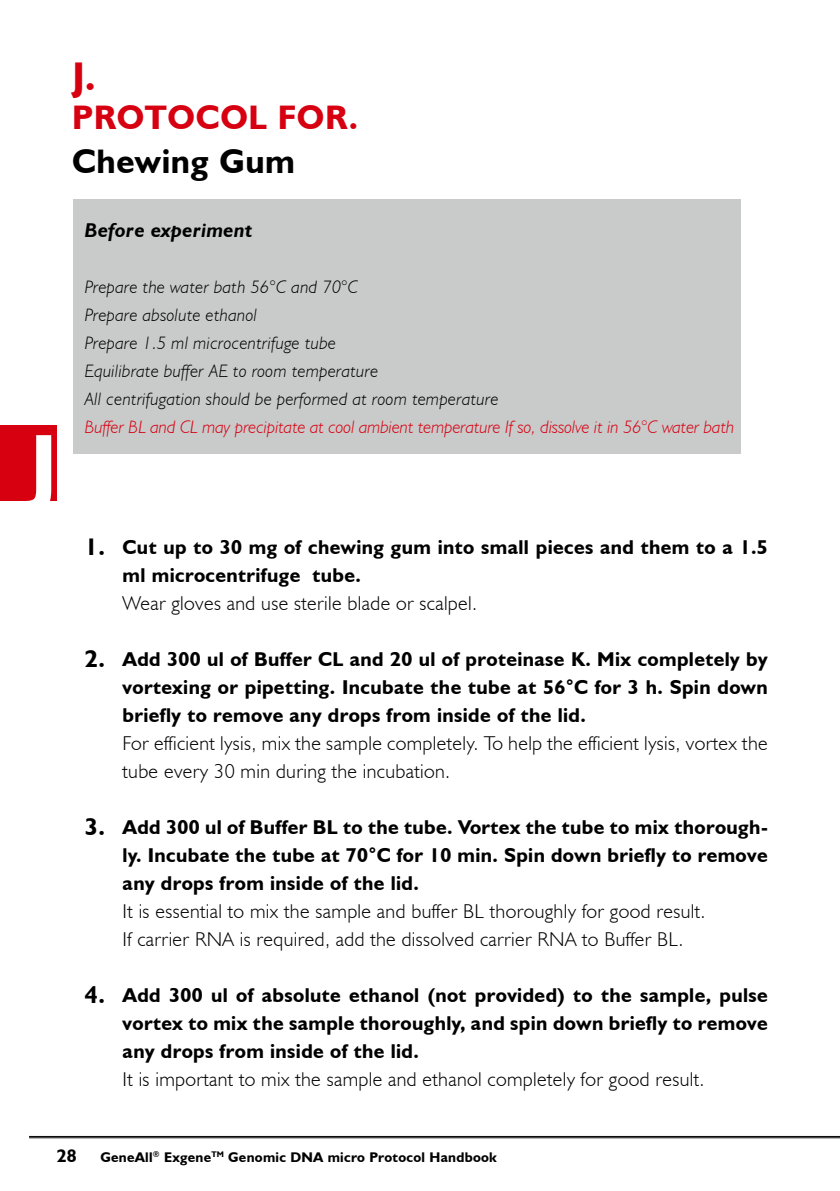
<style>
.page{position:relative;width:840px;height:1191px;background:#fff}
.page>*{position:absolute;margin:0;border:0;box-sizing:border-box;transform-origin:0 0}
.t1{font:700 88px "Humanist 521 BT";color:#fff}
.t2{font:700 40px "Humanist 521 BT";color:#d70010}
.t3{font:700 34px "Humanist 521 BT";letter-spacing:.02em;color:#d70010}
.t4{font:700 34px "Humanist 521 BT";letter-spacing:.02em;color:#000}
.t5{font:700 24px "Humanist 521 BT";color:#000}
.t6{font:700 20px/28px "Humanist 521 BT";letter-spacing:.02em;color:#000;text-align:justify}
.t7{font:300 20px/28px "Humanist 521 BT";letter-spacing:.02em;color:#000}
.t8{font:italic 700 20px "Humanist 521 BT";letter-spacing:.02em;color:#000}
.t9{font:italic 300 18px/28px "Humanist 521 BT";letter-spacing:.02em;color:#000}
.t10{font:italic 300 18px "Humanist 521 BT";color:#d70010}
.t11{font:700 18px "Humanist 521 BT";color:#000}
.t12{font:700 14px "Humanist 521 BT";letter-spacing:.02em;color:#000}
.s1{font-family:"Malgun Gothic"}
</style>
<div class="page">
<hr style="left:29px;top:1136px;width:810px;height:1px;background:#000">
<hr style="left:29px;top:1137px;width:810px;height:1px;background:#000">
<div style="left:73px;top:199px;width:667px;height:255px;background:#c9caca"></div>
<div style="left:0;top:426px;width:57px;height:75px;background:#d70010"></div>
<h1 class="t1" style="left:29px;top:410px;width:30px">J</h1>
<h2 class="t2" style="left:72px;top:52px;width:25px">J.</h2>
<h3 class="t3" style="left:72px;top:97px;width:287px">Protocol for.</h3>
<h3 class="t4" style="left:72px;top:141px;width:224px">Chewing Gum</h3>
<p class="t8" style="left:85px;top:218px;width:169px">Before experiment</p>
<p class="t9" style="left:85px;top:273px;width:415px">Prepare the water bath 56°C and 70°C<br>Prepare absolute ethanol<br>Prepare 1.5 ml microcentrifuge tube<br>Equilibrate buffer AE to room temperature<br>All centrifugation should be performed at room temperature</p>
<p class="t10" style="left:85px;top:416px;width:650px">Buffer BL and CL may precipitate at cool ambient temperature If so, dissolve it in 56°C water bath</p>
<p class="t5" style="left:85px;top:532px;width:22px">1.</p>
<p class="t5" style="left:85px;top:644px;width:22px">2.</p>
<p class="t5" style="left:85px;top:812px;width:22px">3.</p>
<p class="t5" style="left:85px;top:980px;width:22px">4.</p>
<p class="t6" style="left:122px;top:533px;width:646px">Cut up to 30 mg of chewing gum into small pieces and them to a 1.5 ml microcentrifuge tube.</p>
<p class="t7" style="left:122px;top:589px;width:356px">Wear gloves and use sterile blade or scalpel.</p>
<p class="t6" style="left:122px;top:645px;width:646px">Add 300 ul of Buffer CL and 20 ul of proteinase K. Mix completely by vortexing or pipetting. Incubate the tube at 56<span class="s1">°</span>C for 3 h. Spin down briefly to remove any drops from inside of the lid.</p>
<p class="t7" style="left:122px;top:729px;width:646px">For efficient lysis, mix the sample completely. To help the efficient lysis, vortex the tube every 30 min during the incubation.</p>
<p class="t6" style="left:122px;top:813px;width:646px">Add 300 ul of Buffer BL to the tube. Vortex the tube to mix thorough&shy;ly. Incubate the tube at 70<span class="s1">°</span>C for 10 min. Spin down briefly to remove any drops from inside of the lid.</p>
<p class="t7" style="left:122px;top:897px;width:584px">It is essential to mix the sample and buffer BL thoroughly for good result.<br>If carrier RNA is required, add the dissolved carrier RNA to Buffer BL.</p>
<p class="t6" style="left:122px;top:981px;width:646px">Add 300 ul of absolute ethanol (not provided) to the sample, pulse vortex to mix the sample thoroughly, and spin down briefly to remove any drops from inside of the lid.</p>
<p class="t7" style="left:122px;top:1065px;width:583px">It is important to mix the sample and ethanol completely for good result.</p>
<p class="t11" style="left:57px;top:1144px;width:21px">28</p>
<p class="t12" style="left:100px;top:1148px;width:397px">GeneAll<sup>®</sup> Exgene<sup>TM</sup> Genomic DNA micro Protocol Handbook</p>
</div>
